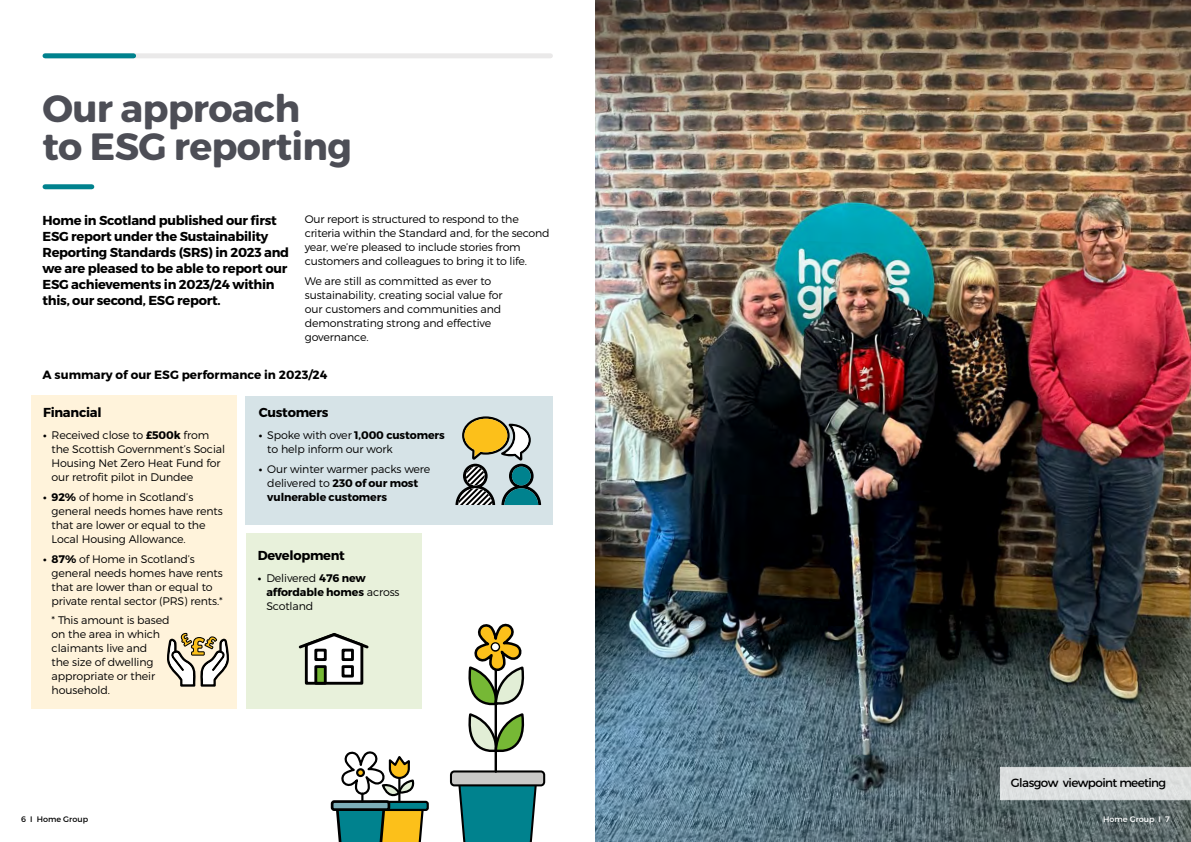
<style>
.page{position:relative;width:1191px;height:842px;background:#fff}
.page>*{position:absolute;margin:0;border:0;box-sizing:border-box;transform-origin:0 0}
.H1_Page_Head_grey{font:38px/38px "Trueno Round Bd";letter-spacing:-.02em;color:#4d4e56}
.H4_Subhead_2_bold{font:13px/16px "Trueno Bd";letter-spacing:-.02em;color:#000}
.t1{font:12px "Trueno Round Bd";color:#000}
.t2{font:12px "Trueno Round";letter-spacing:-.05em;color:#000}
.Bullets{font:11px/14px "Trueno Lt";letter-spacing:-.01em;color:#000}
.P3_Body{font:11px/14px "Trueno Lt";letter-spacing:-.02em;color:#000}
.t3{font:8px "Trueno Rg";color:#fff}
.t4{font:8px "Trueno Rg";color:#000}
.s1{font-family:"Trueno Bd"}
</style>
<div class="page">
<img style="left:595px;top:0;width:596px;height:842px">
<div style="left:246px;top:396px;width:307px;height:129px;background:#d6e3e7"></div>
<div style="left:31px;top:396px;width:206px;height:313px;background:#fff3db"></div>
<div style="left:371px;top:802px;width:57px;height:8px;background:#00828e;border-radius:2px"></div>
<div style="left:370px;top:801px;width:59px;height:10px;border:2px solid #000;border-radius:2px"></div>
<div style="left:331px;top:800px;width:59px;height:11px;border:3px solid #000;border-radius:2px"></div>
<svg style="left:334px;top:751px;width:91px;height:91px"></svg>
<div style="left:451px;top:772px;width:93px;height:13px;background:#cac9c7;border-radius:3px"></div>
<div style="left:450px;top:770px;width:95px;height:16px;border:2px solid #000;border-radius:3px"></div>
<svg style="left:457px;top:623px;width:81px;height:219px"></svg>
<div style="left:490px;top:642px;width:10px;height:10px;border:2px solid #000;border-radius:50%"></div>
<div style="left:492px;top:643px;width:7px;height:7px;background:#fff;border-radius:50%"></div>
<div style="left:45px;top:184px;width:47px;height:5px;background:#00828e"></div>
<div style="left:45px;top:53px;width:505px;height:5px;background:#eae9e9"></div>
<div style="left:45px;top:53px;width:89px;height:5px;background:#00828e"></div>
<div style="left:246px;top:533px;width:175px;height:176px;background:#e8f1db"></div>
<svg style="left:167px;top:633px;width:62px;height:54px"></svg>
<svg style="left:298px;top:633px;width:71px;height:52px"></svg>
<div style="left:316px;top:667px;width:9px;height:16px;background:#76b835"></div>
<div style="left:314px;top:665px;width:13px;height:20px;border:3px solid #000"></div>
<div style="left:343px;top:650px;width:9px;height:10px;background:#fff"></div>
<div style="left:341px;top:649px;width:13px;height:12px;border:3px solid #000"></div>
<div style="left:316px;top:650px;width:9px;height:10px;background:#fff"></div>
<div style="left:314px;top:649px;width:13px;height:12px;border:3px solid #000"></div>
<div style="left:343px;top:667px;width:9px;height:9px;background:#fff"></div>
<div style="left:341px;top:665px;width:13px;height:12px;border:3px solid #000"></div>
<svg style="left:455px;top:416px;width:86px;height:89px"></svg>
<div style="left:1000px;top:767px;width:191px;height:33px;background:#dde0e0"></div>
<p class="H1_Page_Head_grey" style="left:43px;top:90px;width:311px">Our approach<br>to ESG reporting</p>
<p class="H4_Subhead_2_bold" style="left:43px;top:213px;width:248px">Home in Scotland published our first ESG report under the Sustainability Reporting Standards (SRS) in 2023 and we are pleased to be able to report our ESG achievements in 2023/24 within this, our second, ESG report.</p>
<p class="P3_Body" style="left:305px;top:212px;width:246px">Our report is structured to respond to the criteria within the Standard and, for the second year, we’re pleased to include stories from customers and colleagues to bring it to life.</p>
<p class="P3_Body" style="left:305px;top:274px;width:199px">We are still as committed as ever to sustainability, creating social value for our customers and communities and demonstrating strong and effective governance.</p>
<p class="t1" style="left:43px;top:367px;width:286px">A summary of our ESG performance in 2023/24</p>
<p class="H4_Subhead_2_bold" style="left:43px;top:404px;width:60px">Financial</p>
<p class="Bullets" style="left:52px;top:428px;width:175px;text-indent:-9px"><span class="s1">•</span> Received close to <span class="s1">£500k</span> from the Scottish Government’s Social<br>Housing Net Zero Heat Fund for our retrofit pilot in Dundee</p>
<p class="Bullets" style="left:52px;top:490px;width:173px;text-indent:-9px"><span class="s1">• 92%</span> of home in Scotland’s general needs homes have rents that are lower or equal to the<br>Local Housing Allowance.</p>
<p class="Bullets" style="left:52px;top:552px;width:173px;text-indent:-9px"><span class="s1">• 87%</span> of Home in Scotland’s general needs homes have rents that are lower than or equal to private rental sector (PRS) rents.*</p>
<p class="Bullets" style="left:52px;top:613px;width:119px">* This amount is based on the area in which claimants live and<br>the size of dwelling appropriate or their household.</p>
<p class="H4_Subhead_2_bold" style="left:259px;top:404px;width:71px">Customers</p>
<p class="Bullets" style="left:267px;top:428px;width:179px;text-indent:-9px"><span class="s1">•</span> Spoke with over <span class="s1">1,000 customers </span>to help inform our work</p>
<p class="Bullets" style="left:267px;top:462px;width:165px;text-indent:-9px"><span class="s1">•</span> Our winter warmer packs were delivered to <span class="s1">230 of our most vulnerable customers</span></p>
<p class="H4_Subhead_2_bold" style="left:258px;top:547px;width:89px">Development</p>
<p class="Bullets" style="left:266px;top:571px;width:135px;text-indent:-9px"><span class="s1">•</span> Delivered <span class="s1">476 new affordable homes</span> across<br>Scotland</p>
<p class="t4" style="left:21px;top:815px;width:68px">6 I Home Group</p>
<p class="t2" style="left:1011px;top:775px;width:157px">Glasgow viewpoint meeting</p>
<p class="t3" style="left:1103px;top:815px;width:68px">Home Group I 7</p>
</div>
